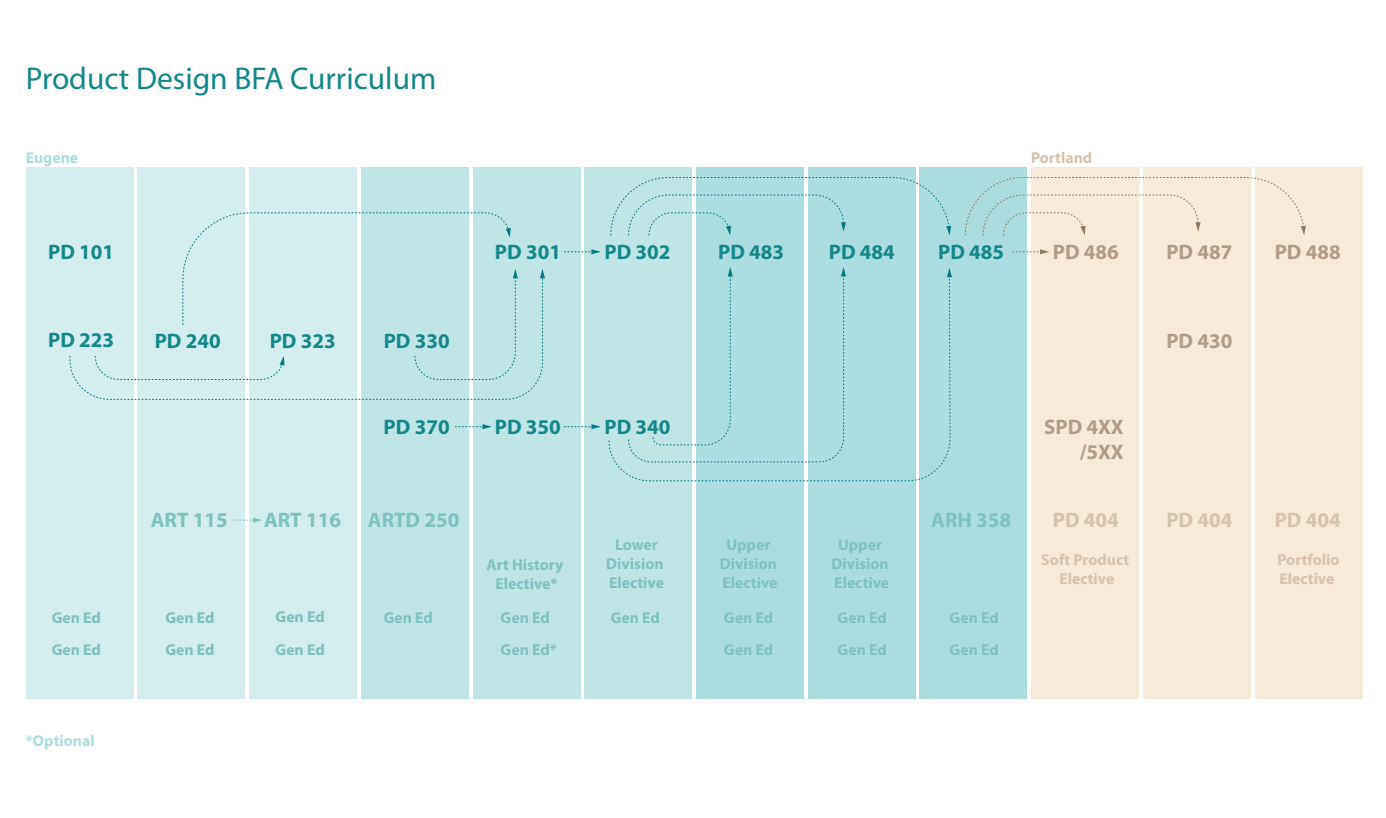
<style>
.page{position:relative;width:1386px;height:818px;background:#fff}
.page>*{position:absolute;margin:0;border:0;box-sizing:border-box;transform-origin:0 0}
.t1{font:31.5px "Myriad Pro";color:#14878a}
.t2{font:700 21px "Myriad Pro";color:#14878a}
.t3{font:700 21px/25.2px "Myriad Pro";color:#b29c87;text-align:right}
.t4{font:700 21px "Myriad Pro";color:#7dc1c0}
.t5{font:700 21px "Myriad Pro";color:#d6c2ad}
.t6{font:700 15.75px/18.9px "Myriad Pro";color:#7dc1c0}
.t7{font:700 15.75px/18.9px "Myriad Pro";color:#d6c2ad}
.t8{font:700 15.75px "Myriad Pro";color:#abdde0}
</style>
<div class="page">
<div style="left:26px;top:167px;width:108px;height:531px;background:#d4edee"></div>
<div style="left:137px;top:167px;width:108px;height:531px;background:#d4edee"></div>
<div style="left:249px;top:167px;width:108px;height:531px;background:#d4edee"></div>
<div style="left:361px;top:167px;width:108px;height:531px;background:#c0e5e7"></div>
<div style="left:473px;top:167px;width:108px;height:531px;background:#c0e5e7"></div>
<div style="left:584px;top:167px;width:108px;height:531px;background:#c0e5e7"></div>
<div style="left:696px;top:167px;width:108px;height:531px;background:#abdde0"></div>
<div style="left:808px;top:167px;width:108px;height:531px;background:#abdde0"></div>
<div style="left:919px;top:167px;width:108px;height:531px;background:#abdde0"></div>
<div style="left:1031px;top:167px;width:108px;height:531px;background:#f7ead8"></div>
<div style="left:1143px;top:167px;width:108px;height:531px;background:#f7ead8"></div>
<div style="left:1255px;top:167px;width:107px;height:531px;background:#f7ead8"></div>
<svg style="left:455px;top:424px;width:37px;height:5px"></svg>
<svg style="left:232px;top:517px;width:30px;height:5px"></svg>
<svg style="left:564px;top:424px;width:37px;height:5px"></svg>
<svg style="left:564px;top:249px;width:37px;height:5px"></svg>
<svg style="left:1013px;top:249px;width:36px;height:5px"></svg>
<svg style="left:608px;top:277px;width:342px;height:204px"></svg>
<svg style="left:947px;top:268px;width:5px;height:9px"></svg>
<svg style="left:628px;top:267px;width:218px;height:195px"></svg>
<svg style="left:610px;top:177px;width:341px;height:59px"></svg>
<svg style="left:964px;top:177px;width:342px;height:59px"></svg>
<svg style="left:69px;top:278px;width:474px;height:122px"></svg>
<svg style="left:540px;top:269px;width:5px;height:9px"></svg>
<svg style="left:94px;top:212px;width:424px;height:168px"></svg>
<h1 class="t1" style="left:26px;top:61px;width:412px">Product Design BFA Curriculum</h1>
<p class="t8" style="left:26px;top:149px;width:54px">Eugene</p>
<p class="t7" style="left:1031px;top:148px;width:63px">Portland</p>
<h2 class="t2" style="left:48px;top:240px;width:68px">PD 101</h2>
<h2 class="t2" style="left:48px;top:328px;width:68px">PD 223</h2>
<h2 class="t2" style="left:155px;top:329px;width:68px">PD 240</h2>
<h2 class="t2" style="left:270px;top:329px;width:68px">PD 323</h2>
<h2 class="t2" style="left:384px;top:329px;width:68px">PD 330</h2>
<h2 class="t2" style="left:495px;top:240px;width:68px">PD 301</h2>
<h2 class="t2" style="left:605px;top:240px;width:68px">PD 302</h2>
<h2 class="t2" style="left:718px;top:240px;width:68px">PD 483</h2>
<h2 class="t2" style="left:829px;top:240px;width:68px">PD 484</h2>
<h2 class="t2" style="left:938px;top:240px;width:68px">PD 485</h2>
<h2 class="t3" style="left:1053px;top:239px;width:68px">PD 486</h2>
<h2 class="t2" style="left:384px;top:415px;width:68px">PD 370</h2>
<h2 class="t2" style="left:495px;top:415px;width:68px">PD 350</h2>
<h2 class="t2" style="left:604px;top:415px;width:68px">PD 340</h2>
<h2 class="t3" style="left:1044px;top:414px;width:81px">SPD 4XX /5XX</h2>
<h2 class="t4" style="left:151px;top:508px;width:78px">ART 115</h2>
<h2 class="t4" style="left:264px;top:508px;width:78px">ART 116</h2>
<h2 class="t4" style="left:368px;top:508px;width:93px">ARTD 250</h2>
<h2 class="t4" style="left:931px;top:508px;width:81px">ARH 358</h2>
<p class="t6" style="left:52px;top:601px;width:51px;line-height:32.7px">Gen Ed<br>Gen Ed</p>
<p class="t6" style="left:165px;top:601px;width:51px;line-height:32.7px">Gen Ed<br>Gen Ed</p>
<p class="t6" style="left:276px;top:607px;width:51px">Gen Ed</p>
<p class="t6" style="left:384px;top:608px;width:51px">Gen Ed</p>
<p class="t6" style="left:276px;top:640px;width:51px">Gen Ed</p>
<p class="t6" style="left:487px;top:555px;width:78px;text-align:center">Art History<br>Elective*</p>
<p class="t6" style="left:606px;top:535px;width:59px;text-align:center">Lower<br>Division<br>Elective</p>
<p class="t6" style="left:831px;top:535px;width:59px;text-align:center">Upper<br>Division<br>Elective</p>
<p class="t6" style="left:720px;top:535px;width:59px;text-align:center">Upper<br>Division<br>Elective</p>
<p class="t6" style="left:611px;top:608px;width:51px">Gen Ed</p>
<p class="t6" style="left:724px;top:608px;width:51px">Gen Ed</p>
<p class="t6" style="left:501px;top:601px;width:58px;line-height:32.7px">Gen Ed<br>Gen Ed*</p>
<p class="t6" style="left:838px;top:601px;width:51px;line-height:32.7px">Gen Ed<br>Gen Ed</p>
<p class="t6" style="left:950px;top:601px;width:51px;line-height:32.7px">Gen Ed<br>Gen Ed</p>
<p class="t6" style="left:724px;top:640px;width:51px">Gen Ed</p>
<h2 class="t5" style="left:1053px;top:508px;width:68px">PD 404</h2>
<p class="t7" style="left:1041px;top:550px;width:89px;text-align:center">Soft Product<br>Elective</p>
<p class="t8" style="left:26px;top:731px;width:70px">*Optional</p>
<h2 class="t3" style="left:1166px;top:239px;width:68px">PD 487</h2>
<h2 class="t3" style="left:1275px;top:239px;width:68px">PD 488</h2>
<h2 class="t3" style="left:1166px;top:329px;width:68px">PD 430</h2>
<h2 class="t5" style="left:1166px;top:508px;width:68px">PD 404</h2>
<h2 class="t5" style="left:1275px;top:508px;width:68px">PD 404</h2>
<p class="t7" style="left:1278px;top:550px;width:63px">Portfolio<br>Elective</p>
</div>
